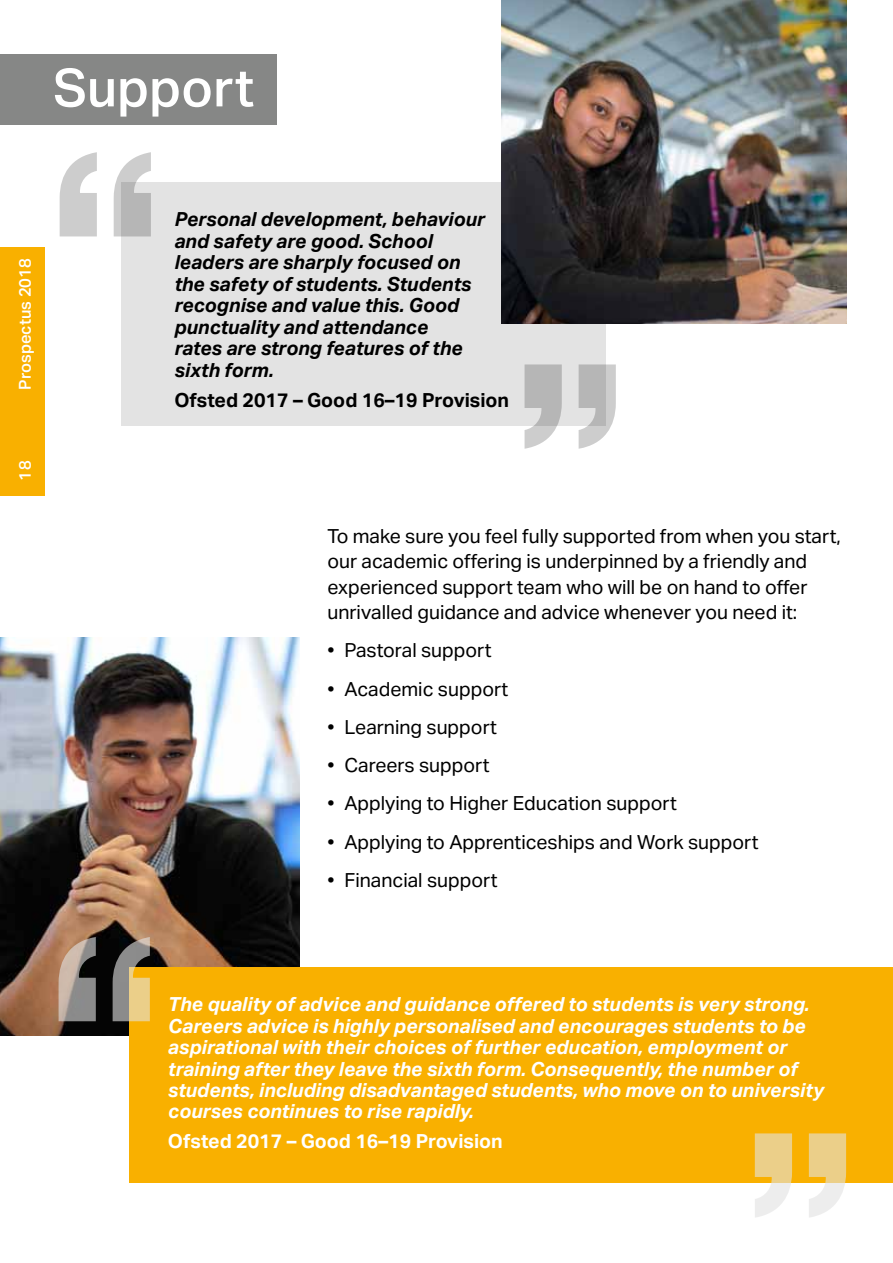
<style>
.page{position:relative;width:893px;height:1263px;background:#fff}
.page>*{position:absolute;margin:0;border:0;box-sizing:border-box;transform-origin:0 0}
.t1{font:800 234px "Helvetica Neue";color:#e3e3e3}
.t2{font:800 234px "Helvetica Neue";color:#000}
.t3{font:500 52.5px "Aktiv Grotesk";color:#fff}
.t4{font:19.5px/25.5px "Aktiv Grotesk";color:#000}
.t5{font:italic 700 19.5px/21.5px "Aktiv Grotesk";color:#fff}
.t6{font:italic 700 19.5px/21.5px "Aktiv Grotesk";color:#000}
.t7{font:700 19.5px "Aktiv Grotesk";color:#fff}
.t8{font:700 19.5px "Aktiv Grotesk";color:#000}
.t9{font:500 16.5px "Aktiv Grotesk";color:#fff}
</style>
<div class="page">
<div style="left:0;top:54px;width:276px;height:70px;background:#868786"></div>
<img style="left:0;top:638px;width:300px;height:397px">
<div style="left:130px;top:967px;width:763px;height:215px;background:#f9b000"></div>
<div style="left:121px;top:182px;width:485px;height:243px;background:#e3e3e3"></div>
<img style="left:502px;top:0;width:344px;height:323px">
<div style="left:0;top:247px;width:45px;height:248px;background:#f9b000"></div>
<p class="t9" style="left:15px;top:389px;width:133px;rotate:-90deg">Prospectus 2018</p>
<p class="t9" style="left:15px;top:480px;width:21px;rotate:-90deg">18</p>
<h2 class="t3" style="left:53px;top:56px;width:202px">Support</h2>
<h1 class="t2" style="left:47px;top:97px;width:118px">“</h1>
<p class="t6" style="left:174px;top:208px;width:312px">Personal development, behaviour and safety are good. School leaders are sharply focused on the safety of students. Students recognise and value this. Good punctuality and attendance</p>
<p class="t6" style="left:174px;top:337px;width:290px">rates are strong features of the sixth form.</p>
<p class="t8" style="left:174px;top:387px;width:336px">Ofsted 2017 – Good 16–19 Provision</p>
<h1 class="t2" style="left:629px;top:504px;width:118px;rotate:-180deg">“</h1>
<h1 class="t1" style="left:46px;top:881px;width:118px">“</h1>
<p class="t4" style="left:327px;top:523px;width:515px">To make sure you feel fully supported from when you start, our academic offering is underpinned by a friendly and experienced support team who will be on hand to offer unrivalled guidance and advice whenever you need it:</p>
<p class="t4" style="left:327px;top:637px;width:166px">• Pastoral support</p>
<p class="t4" style="left:327px;top:676px;width:182px">• Academic support</p>
<p class="t4" style="left:327px;top:714px;width:171px">• Learning support</p>
<p class="t4" style="left:327px;top:752px;width:164px">• Careers support</p>
<p class="t4" style="left:327px;top:790px;width:351px">• Applying to Higher Education support</p>
<p class="t4" style="left:327px;top:829px;width:433px">• Applying to Apprenticeships and Work support</p>
<p class="t4" style="left:327px;top:867px;width:172px">• Financial support</p>
<p class="t5" style="left:168px;top:993px;width:657px">The quality of advice and guidance offered to students is very strong.<br>Careers advice is highly personalised and encourages students to be aspirational with their choices of further education, employment or training after they leave the sixth form. Consequently, the number of students, including disadvantaged students, who move on to university</p>
<h1 class="t1" style="left:859px;top:1273px;width:118px;rotate:-180deg">“</h1>
<p class="t5" style="left:168px;top:1100px;width:307px">courses continues to rise rapidly.</p>
<p class="t7" style="left:168px;top:1129px;width:336px">Ofsted 2017 – Good 16–19 Provision</p>
</div>
